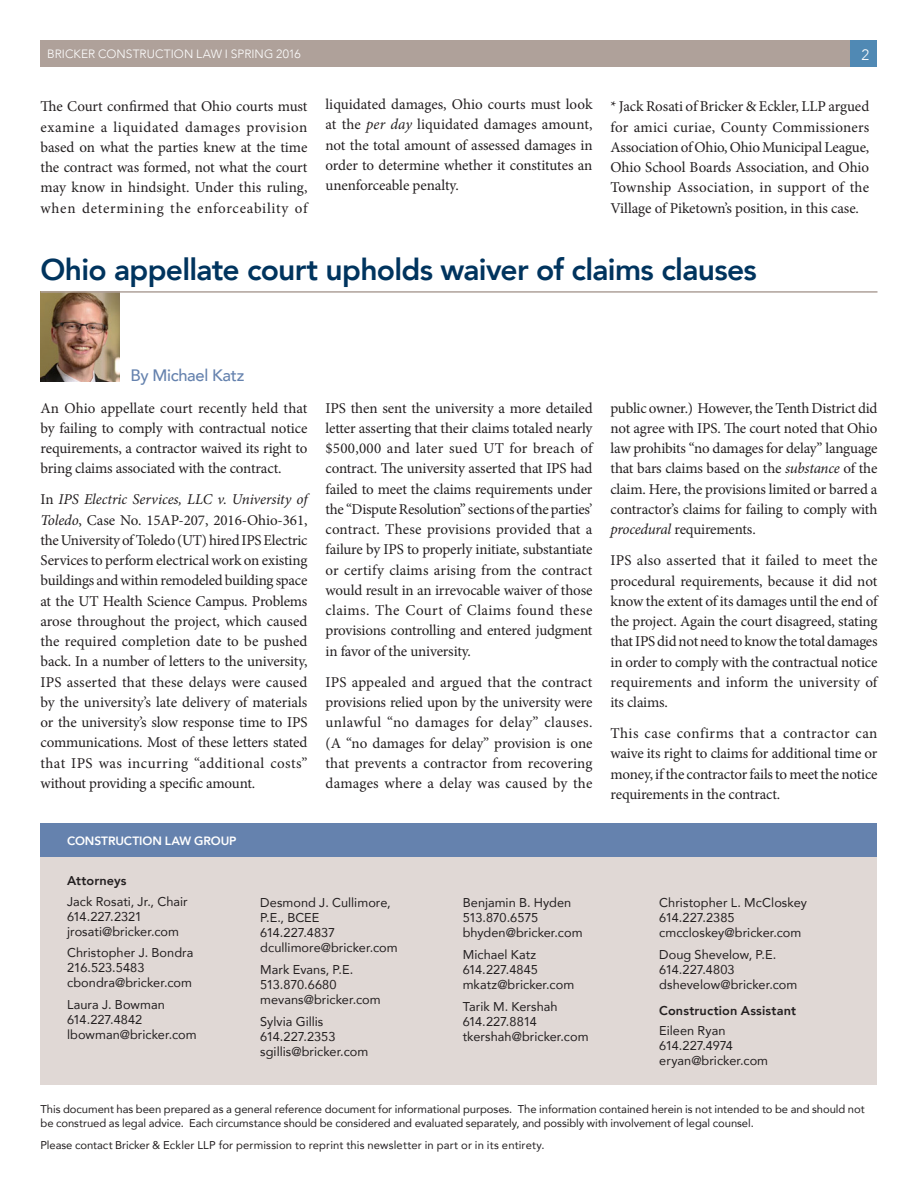
<style>
.page{position:relative;width:918px;height:1188px;background:#fff}
.page>*{position:absolute;margin:0;border:0;box-sizing:border-box;transform-origin:0 0}
.t1{font:800 30px "Avenir LT Com";letter-spacing:-.025em;color:#00345e}
.By_line{font:500 16.5px "Avenir LT Com";letter-spacing:-.015em;color:#6582ae}
.text_2{font:15px/20.2px "Minion Pro";letter-spacing:-.005em;color:#231f20;text-align:justify}
.Body{font:300 15px "Avenir LT Com";color:#fff}
.Law_Group{font:12.75px/15px "Avenir LT Com";letter-spacing:.005em;color:#231f20}
.Law_Group-2{font:800 12.75px "Avenir LT Com";letter-spacing:.01em;color:#231f20}
.t2{font:300 12px "Avenir LT Com";color:#fff}
.Body-2{font:800 12px "Avenir LT Com";letter-spacing:-.01em;color:#fff}
.Body-3{font:11.25px/13.5px "Avenir LT Com";letter-spacing:-.005em;color:#231f20}
.s1{font-style:italic}
</style>
<div class="page">
<div style="left:40px;top:40px;width:838px;height:28px;background:#afa19a"></div>
<div style="left:850px;top:40px;width:28px;height:28px;background:#5089b4"></div>
<div style="left:40px;top:850px;width:838px;height:235px;background:#e0d8d5"></div>
<div style="left:40px;top:823px;width:838px;height:34px;background:#6582ae"></div>
<img style="left:41px;top:293px;width:79px;height:88px">
<hr style="left:41px;top:291px;width:836px;height:2px;background:#afa19a">
<p class="t2" style="left:47px;top:47px;width:255px">BRICKER CONSTRUCTION LAW I SPRING 2016</p>
<p class="Body" style="left:861px;top:46px;width:9px">2</p>
<p class="text_2" style="left:40px;top:97px;width:269px">The Court confirmed that Ohio courts must examine a liquidated damages provision based on what the parties knew at the time the contract was formed, not what the court may know in hindsight. Under this ruling, when determining the enforceability of</p>
<p class="text_2" style="left:326px;top:94px;width:269px">liquidated damages, Ohio courts must look at the <span class="s1">per day</span> liquidated damages amount, not the total amount of assessed damages in order to determine whether it constitutes an unenforceable penalty.</p>
<p class="text_2" style="left:610px;top:97px;width:260px">* Jack Rosati of Bricker &amp; Eckler, LLP argued for amici curiae, County Commissioners Association of Ohio, Ohio Municipal League, Ohio School Boards Association, and Ohio Township Association, in support of the Village of Piketown’s position, in this case.</p>
<p class="t1" style="left:41px;top:252px;width:718px">Ohio appellate court upholds waiver of claims clauses</p>
<p class="By_line" style="left:130px;top:366px;width:115px">By Michael Katz</p>
<p class="text_2" style="left:40px;top:398px;width:269px">An Ohio appellate court recently held that by failing to comply with contractual notice requirements, a contractor waived its right to bring claims associated with the contract.</p>
<p class="text_2" style="left:40px;top:489px;width:269px">In <span class="s1">IPS Electric Services, LLC v. University of Toledo</span>, Case No. 15AP-207, 2016-Ohio-361, the University of Toledo (UT) hired IPS Electric Services to perform electrical work on existing buildings and within remodeled building space at the UT Health Science Campus. Problems arose throughout the project, which caused the required completion date to be pushed back. In a number of letters to the university, IPS asserted that these delays were caused by the university’s late delivery of materials or the university’s slow response time to IPS communications. Most of these letters stated that IPS was incurring “additional costs” without providing a specific amount.</p>
<p class="text_2" style="left:326px;top:398px;width:269px">IPS then sent the university a more detailed letter asserting that their claims totaled nearly $500,000 and later sued UT for breach of contract. The university asserted that IPS had failed to meet the claims requirements under the “Dispute Resolution” sections of the parties’ contract. These provisions provided that a failure by IPS to properly initiate, substantiate or certify claims arising from the contract would result in an irrevocable waiver of those claims. The Court of Claims found these provisions controlling and entered judgment in favor of the university.</p>
<p class="text_2" style="left:326px;top:672px;width:269px">IPS appealed and argued that the contract provisions relied upon by the university were unlawful “no damages for delay” clauses. (A “no damages for delay” provision is one that prevents a contractor from recovering damages where a delay was caused by the</p>
<p class="Body-2" style="left:67px;top:834px;width:171px">CONSTRUCTION LAW GROUP</p>
<p class="Law_Group-2" style="left:67px;top:873px;width:61px">Attorneys</p>
<p class="Law_Group" style="left:67px;top:894px;width:122px">Jack Rosati, Jr., Chair<br>614.227.2321 jrosati@bricker.com</p>
<p class="Law_Group" style="left:67px;top:945px;width:128px">Christopher J. Bondra<br>216.523.5483 cbondra@bricker.com</p>
<p class="Law_Group" style="left:67px;top:997px;width:131px">Laura J. Bowman<br>614.227.4842 lbowman@bricker.com</p>
<p class="Law_Group" style="left:260px;top:895px;width:139px">Desmond J. Cullimore,<br>P.E., BCEE<br>614.227.4837 dcullimore@bricker.com</p>
<p class="Law_Group" style="left:260px;top:962px;width:122px">Mark Evans, P.E.<br>513.870.6680 mevans@bricker.com</p>
<p class="Law_Group" style="left:260px;top:1013px;width:110px">Sylvia Gillis<br>614.227.2353 sgillis@bricker.com</p>
<p class="Law_Group" style="left:463px;top:895px;width:121px">Benjamin B. Hyden<br>513.870.6575 bhyden@bricker.com</p>
<p class="Law_Group" style="left:463px;top:947px;width:113px">Michael Katz<br>614.227.4845 mkatz@bricker.com</p>
<p class="Law_Group" style="left:463px;top:998px;width:127px">Tarik M. Kershah<br>614.227.8814 tkershah@bricker.com</p>
<p class="text_2" style="left:610px;top:398px;width:269px">public owner.) However, the Tenth District did not agree with IPS. The court noted that Ohio law prohibits “no damages for delay” language that bars claims based on the <span class="s1">substance</span> of the claim. Here, the provisions limited or barred a contractor’s claims for failing to comply with <span class="s1">procedural</span> requirements.</p>
<p class="text_2" style="left:610px;top:550px;width:269px">IPS also asserted that it failed to meet the procedural requirements, because it did not know the extent of its damages until the end of the project. Again the court disagreed, stating that IPS did not need to know the total damages in order to comply with the contractual notice requirements and inform the university of its claims.</p>
<p class="text_2" style="left:610px;top:723px;width:269px">This case confirms that a contractor can waive its right to claims for additional time or money, if the contractor fails to meet the notice requirements in the contract.</p>
<p class="Law_Group" style="left:659px;top:895px;width:149px">Christopher L. McCloskey<br>614.227.2385 cmccloskey@bricker.com</p>
<p class="Law_Group" style="left:659px;top:947px;width:140px">Doug Shevelow, P.E.<br>614.227.4803 dshevelow@bricker.com</p>
<p class="Law_Group-2" style="left:659px;top:1003px;width:138px">Construction Assistant</p>
<p class="Law_Group" style="left:659px;top:1023px;width:110px">Eileen Ryan<br>614.227.4974 eryan@bricker.com</p>
<p class="Body-3" style="left:40px;top:1103px;width:826px">This document has been prepared as a general reference document for informational purposes. The information contained herein is not intended to be and should not be construed as legal advice. Each circumstance should be considered and evaluated separately, and possibly with involvement of legal counsel.</p>
<p class="Body-3" style="left:40px;top:1138px;width:506px">Please contact Bricker &amp; Eckler LLP for permission to reprint this newsletter in part or in its entirety.</p>
</div>
